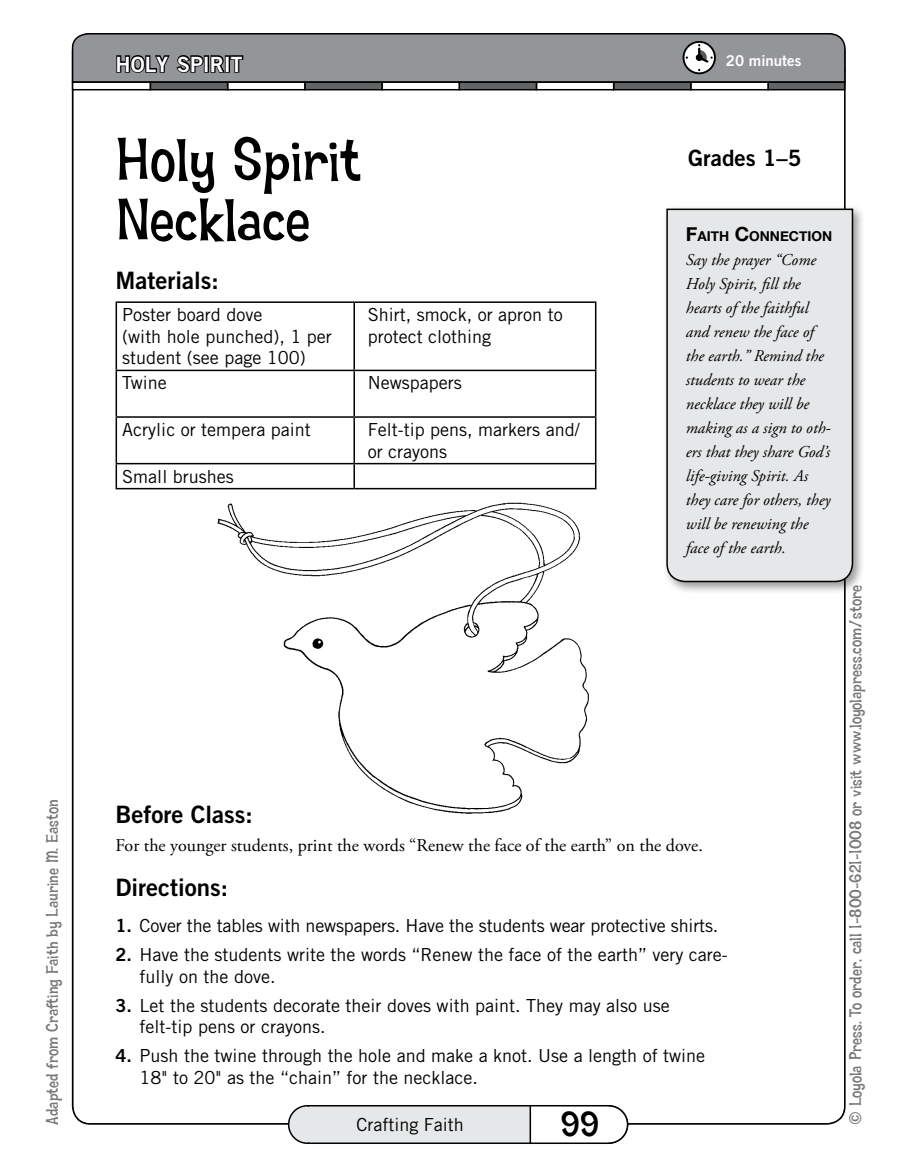
<style>
.page{position:relative;width:905px;height:1175px;background:#fff}
.page>*{position:absolute;margin:0;border:0;box-sizing:border-box;transform-origin:0 0}
.t1{font:58.5px/60px "Hawaiian Aloha BTN";color:#000}
.t2{font:34.5px "Hawaiian Aloha BTN";color:#000}
.t3{font:24px "Trade Gothic LT Std Bd 2";color:#000}
.t4{font:22.5px "Trade Gothic LT Std Bd 2";color:#000}
.t5{font:21px "Trade Gothic LT Std Bd 2";color:#fff}
.t6{font:18px/21.6px "Trade Gothic LT Std";color:#000}
.t7{font:18px "Adobe Garamond Pro";color:#000}
.t8{font:italic 16.5px/24px "Adobe Garamond Pro";color:#000}
.t9{font:16.5px "Hawaiian Aloha BTN";color:#77787b}
.t10{font:15px "Trade Gothic LT Std Bd 2";color:#fff}
.t11{font:700 13.65px "Helvetica Neue";color:#000}
.s1{font-size:19.5px}
.s2{font-family:"Trade Gothic LT Std Bd 2"}
</style>
<div class="page">
<img style="left:217px;top:502px;width:372px;height:312px">
<div style="left:72px;top:81px;width:79px;height:9px;border:2px solid #000"></div>
<div style="left:768px;top:82px;width:76px;height:8px;background:#636466"></div>
<div style="left:767px;top:81px;width:78px;height:9px;border:2px solid #000"></div>
<div style="left:690px;top:81px;width:78px;height:9px;border:2px solid #000"></div>
<div style="left:613px;top:82px;width:77px;height:8px;background:#636466"></div>
<div style="left:613px;top:81px;width:78px;height:9px;border:2px solid #000"></div>
<div style="left:535px;top:81px;width:79px;height:9px;border:2px solid #000"></div>
<div style="left:459px;top:82px;width:77px;height:8px;background:#636466"></div>
<div style="left:458px;top:81px;width:79px;height:9px;border:2px solid #000"></div>
<div style="left:381px;top:81px;width:79px;height:9px;border:2px solid #000"></div>
<div style="left:305px;top:82px;width:77px;height:8px;background:#636466"></div>
<div style="left:304px;top:81px;width:79px;height:9px;border:2px solid #000"></div>
<div style="left:227px;top:81px;width:78px;height:9px;border:2px solid #000"></div>
<div style="left:150px;top:82px;width:77px;height:8px;background:#636466"></div>
<div style="left:150px;top:81px;width:78px;height:9px;border:2px solid #000"></div>
<svg style="left:287px;top:1105px;width:342px;height:39px"></svg>
<svg style="left:71px;top:33px;width:775px;height:51px;background:#858689"></svg>
<div style="left:662px;top:204px;width:203px;height:390px;background:#000;opacity:.4"></div>
<div style="left:665px;top:208px;width:189px;height:375px;background:#e6e7e8"></div>
<hr style="left:116px;top:301px;width:238px;height:2px;background:#000">
<hr style="left:116px;top:303px;width:1px;height:67px;background:#000">
<hr style="left:354px;top:301px;width:242px;height:2px;background:#000">
<hr style="left:353px;top:303px;width:2px;height:67px;background:#000">
<hr style="left:595px;top:303px;width:1px;height:67px;background:#000">
<hr style="left:116px;top:370px;width:238px;height:1px;background:#000">
<hr style="left:116px;top:371px;width:1px;height:45px;background:#000">
<hr style="left:354px;top:370px;width:242px;height:1px;background:#000">
<hr style="left:353px;top:371px;width:2px;height:45px;background:#000">
<hr style="left:595px;top:371px;width:1px;height:45px;background:#000">
<hr style="left:116px;top:416px;width:238px;height:2px;background:#000">
<hr style="left:116px;top:418px;width:1px;height:45px;background:#000">
<hr style="left:354px;top:416px;width:242px;height:2px;background:#000">
<hr style="left:353px;top:418px;width:2px;height:45px;background:#000">
<hr style="left:595px;top:418px;width:1px;height:45px;background:#000">
<hr style="left:116px;top:463px;width:238px;height:1px;background:#000">
<svg style="left:116px;top:464px;width:1px;height:24px"></svg>
<hr style="left:354px;top:463px;width:242px;height:1px;background:#000">
<hr style="left:353px;top:464px;width:2px;height:24px;background:#000">
<svg style="left:595px;top:464px;width:1px;height:24px"></svg>
<hr style="left:116px;top:488px;width:238px;height:1px;background:#000">
<hr style="left:354px;top:488px;width:242px;height:1px;background:#000">
<p class="t9" style="left:42px;top:1124px;width:327px;rotate:-90deg">Adapted from Crafting Faith by Laurine M. Easton</p>
<p class="t5" style="left:116px;top:51px;width:129px">HOLY SPIRIT</p>
<p class="t10" style="left:726px;top:51px;width:77px">20 minutes</p>
<h1 class="t1" style="left:116px;top:129px;width:247px">Holy Spirit<br>Necklace</h1>
<h3 class="t3" style="left:116px;top:265px;width:105px">Materials:</h3>
<p class="t6" style="left:122px;top:304px;width:211px">Poster board dove<br>(with hole punched), 1 per student (see page 100)</p>
<p class="t6" style="left:368px;top:304px;width:196px">Shirt, smock, or apron to protect clothing</p>
<p class="t6" style="left:122px;top:372px;width:46px">Twine</p>
<p class="t6" style="left:368px;top:372px;width:95px">Newspapers</p>
<p class="t6" style="left:122px;top:418px;width:190px">Acrylic or tempera paint</p>
<p class="t6" style="left:368px;top:418px;width:213px">Felt-tip pens, markers and/ or crayons</p>
<p class="t6" style="left:122px;top:465px;width:113px">Small brushes</p>
<p class="t4" style="left:688px;top:144px;width:115px">Grades 1–5</p>
<p class="t11" style="left:686px;top:228px;width:148px"><span class="s1">F</span>AITH <span class="s1">C</span>ONNECTION</p>
<p class="t8" style="left:686px;top:248px;width:146px">Say the prayer “Come<br>Holy Spirit, fill the hearts of the faithful and renew the face of the earth.” Remind the students to wear the necklace they will be making as a sign to oth&shy;ers that they share God’s life-giving Spirit. As they care for others, they will be renewing the face of the earth.</p>
<h3 class="t3" style="left:116px;top:799px;width:139px">Before Class:</h3>
<p class="t7" style="left:116px;top:834px;width:588px">For the younger students, print the words “Renew the face of the earth” on the dove.</p>
<h3 class="t3" style="left:116px;top:872px;width:114px">Directions:</h3>
<p class="t6" style="left:116px;top:914px;width:604px"><span class="s2">1.</span> Cover the tables with newspapers. Have the students wear protective shirts.</p>
<p class="t6" style="left:139px;top:943px;width:590px;text-indent:-24px"><span class="s2">2.</span> Have the students write the words “Renew the face of the earth” very care&shy;fully on the dove.</p>
<p class="t6" style="left:139px;top:994px;width:531px;text-indent:-24px"><span class="s2">3.</span> Let the students decorate their doves with paint. They may also use felt-tip pens or crayons.</p>
<p class="t6" style="left:139px;top:1045px;width:567px;text-indent:-24px"><span class="s2">4.</span> Push the twine through the hole and make a knot. Use a length of twine<br>18" to 20" as the “chain” for the necklace.</p>
<p class="t6" style="left:356px;top:1113px;width:109px">Crafting Faith</p>
<h2 class="t2" style="left:560px;top:1102px;width:40px">99</h2>
<p class="t9" style="left:845px;top:1124px;width:541px;rotate:-90deg">© Loyola Press. To order, call 1-800-621-1008 or visit www.loyolapress.com/store</p>
</div>
